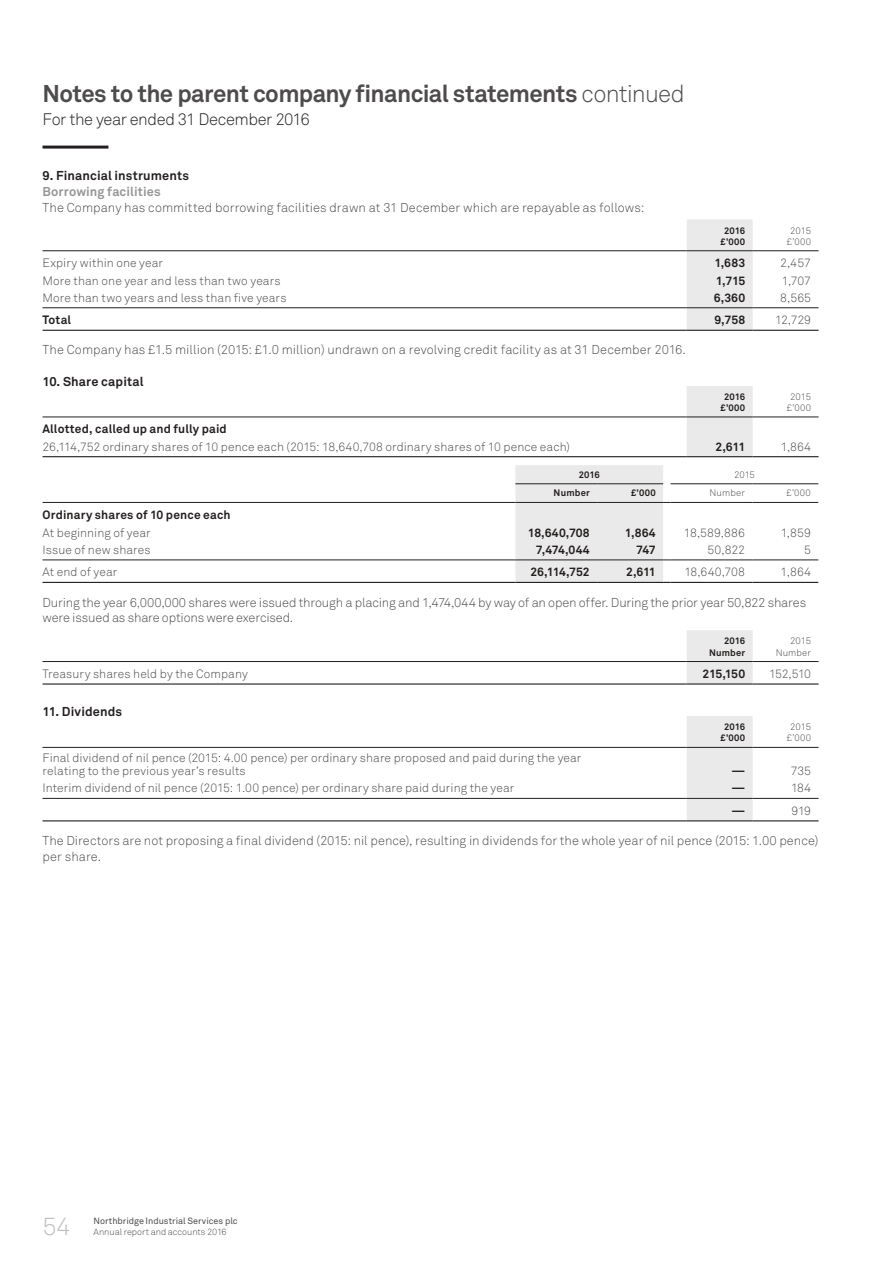
<style>
.page{position:relative;width:893px;height:1263px;background:#fff}
.page>*{position:absolute;margin:0;border:0;box-sizing:border-box;transform-origin:0 0}
.t1{font:300 24.75px "Akkurat Std";color:#c0bfc1}
.t2{font:700 24px "Akkurat Std";letter-spacing:-.025em;color:#4e4b4c}
.t3{font:300 16.5px "Akkurat Std";letter-spacing:-.025em;color:#241f1f}
.t4{font:300 12.75px/15.8px "Akkurat Std";color:#4e4b4c}
.t5{font:700 12.75px "Akkurat Std";letter-spacing:.01em;color:#241f1f}
.t6{font:700 12.75px "Akkurat Std";letter-spacing:.01em;color:#969698}
.t7{font:300 12px/13.5px "Akkurat Std";letter-spacing:.01em;color:#4e4b4c}
.t8{font:700 12px "Akkurat Std";letter-spacing:.01em;color:#241f1f}
.t9{font:700 9.3px "Akkurat Std";letter-spacing:.015em;color:#241f1f}
.t10{font:300 9.3px "Akkurat Std";letter-spacing:.01em;color:#4e4b4c}
.t11{font:9px "Akkurat Std";color:#4e4b4c}
.t12{font:300 9px "Akkurat Std";letter-spacing:-.005em;color:#4e4b4c}
.s1{font-weight:300}
</style>
<div class="page">
<div style="left:687px;top:219px;width:66px;height:111px;background:#ebeaea"></div>
<hr style="left:43px;top:250px;width:644px;height:1px;background:#241f1f">
<hr style="left:687px;top:250px;width:66px;height:1px;background:#241f1f">
<hr style="left:753px;top:250px;width:66px;height:1px;background:#241f1f">
<hr style="left:43px;top:330px;width:644px;height:1px;background:#241f1f">
<hr style="left:687px;top:330px;width:66px;height:1px;background:#241f1f">
<hr style="left:753px;top:330px;width:66px;height:1px;background:#241f1f">
<hr style="left:43px;top:307px;width:644px;height:1px;background:#241f1f">
<hr style="left:687px;top:307px;width:66px;height:1px;background:#241f1f">
<hr style="left:753px;top:307px;width:66px;height:1px;background:#241f1f">
<div style="left:687px;top:386px;width:66px;height:70px;background:#ebeaea"></div>
<hr style="left:43px;top:456px;width:644px;height:1px;background:#241f1f">
<hr style="left:687px;top:456px;width:66px;height:1px;background:#241f1f">
<hr style="left:753px;top:456px;width:66px;height:1px;background:#241f1f">
<hr style="left:43px;top:417px;width:644px;height:1px;background:#241f1f">
<hr style="left:687px;top:417px;width:66px;height:1px;background:#241f1f">
<hr style="left:753px;top:417px;width:66px;height:1px;background:#241f1f">
<hr style="left:671px;top:483px;width:81px;height:1px;background:#241f1f">
<hr style="left:752px;top:483px;width:66px;height:1px;background:#241f1f">
<hr style="left:43px;top:502px;width:472px;height:1px;background:#241f1f">
<hr style="left:671px;top:502px;width:81px;height:1px;background:#241f1f">
<hr style="left:752px;top:502px;width:66px;height:1px;background:#241f1f">
<hr style="left:43px;top:582px;width:472px;height:1px;background:#241f1f">
<hr style="left:671px;top:582px;width:81px;height:1px;background:#241f1f">
<hr style="left:752px;top:582px;width:66px;height:1px;background:#241f1f">
<hr style="left:43px;top:560px;width:472px;height:1px;background:#241f1f">
<svg style="left:515px;top:465px;width:156px;height:118px;background:#e5e4e4"></svg>
<hr style="left:671px;top:560px;width:81px;height:1px;background:#241f1f">
<hr style="left:752px;top:560px;width:66px;height:1px;background:#241f1f">
<div style="left:687px;top:630px;width:66px;height:53px;background:#ebeaea"></div>
<hr style="left:43px;top:683px;width:644px;height:2px;background:#241f1f">
<hr style="left:687px;top:683px;width:66px;height:2px;background:#241f1f">
<hr style="left:753px;top:683px;width:66px;height:2px;background:#241f1f">
<hr style="left:43px;top:661px;width:644px;height:1px;background:#241f1f">
<hr style="left:687px;top:661px;width:66px;height:1px;background:#241f1f">
<hr style="left:753px;top:661px;width:66px;height:1px;background:#241f1f">
<div style="left:687px;top:716px;width:66px;height:104px;background:#ebeaea"></div>
<hr style="left:43px;top:820px;width:644px;height:1px;background:#241f1f">
<hr style="left:687px;top:820px;width:66px;height:1px;background:#241f1f">
<hr style="left:753px;top:820px;width:65px;height:1px;background:#241f1f">
<hr style="left:43px;top:798px;width:644px;height:1px;background:#241f1f">
<hr style="left:687px;top:798px;width:66px;height:1px;background:#241f1f">
<hr style="left:753px;top:798px;width:65px;height:1px;background:#241f1f">
<hr style="left:43px;top:747px;width:644px;height:1px;background:#241f1f">
<hr style="left:687px;top:747px;width:66px;height:1px;background:#241f1f">
<hr style="left:753px;top:747px;width:65px;height:1px;background:#241f1f">
<hr style="left:43px;top:146px;width:65px;height:3px;background:#241f1f">
<h2 class="t2" style="left:43px;top:79px;width:644px">Notes to the parent company financial statements <span class="s1">continued</span></h2>
<h3 class="t3" style="left:43px;top:109px;width:269px">For the year ended 31 December 2016</h3>
<p class="t5" style="left:43px;top:168px;width:148px">9. Financial instruments</p>
<p class="t6" style="left:43px;top:183px;width:120px">Borrowing facilities</p>
<p class="t4" style="left:43px;top:199px;width:603px">The Company has committed borrowing facilities drawn at 31 December which are repayable as follows:</p>
<p class="t9" style="left:724px;top:225px;width:23px">2016</p>
<p class="t10" style="left:790px;top:225px;width:22px">2015</p>
<p class="t9" style="left:721px;top:236px;width:26px">£’000</p>
<p class="t10" style="left:787px;top:236px;width:26px">£’000</p>
<p class="t7" style="left:43px;top:256px;width:122px">Expiry within one year</p>
<p class="t8" style="left:714px;top:256px;width:32px">1,683</p>
<p class="t7" style="left:780px;top:256px;width:32px">2,457</p>
<p class="t7" style="left:43px;top:274px;width:240px">More than one year and less than two years</p>
<p class="t8" style="left:716px;top:273px;width:31px">1,715</p>
<p class="t7" style="left:782px;top:274px;width:31px">1,707</p>
<p class="t7" style="left:43px;top:291px;width:246px">More than two years and less than five years</p>
<p class="t8" style="left:714px;top:290px;width:33px">6,360</p>
<p class="t7" style="left:780px;top:291px;width:32px">8,565</p>
<p class="t8" style="left:43px;top:313px;width:30px">Total</p>
<p class="t8" style="left:714px;top:313px;width:32px">9,758</p>
<p class="t7" style="left:775px;top:313px;width:37px">12,729</p>
<p class="t4" style="left:43px;top:342px;width:645px">The Company has £1.5 million (2015: £1.0 million) undrawn on a revolving credit facility as at 31 December 2016.</p>
<p class="t5" style="left:43px;top:374px;width:103px">10. Share capital</p>
<p class="t9" style="left:724px;top:391px;width:23px">2016</p>
<p class="t10" style="left:790px;top:391px;width:22px">2015</p>
<p class="t9" style="left:721px;top:402px;width:26px">£’000</p>
<p class="t10" style="left:787px;top:402px;width:26px">£’000</p>
<p class="t8" style="left:43px;top:422px;width:186px">Allotted, called up and fully paid</p>
<p class="t7" style="left:43px;top:440px;width:529px">26,114,752 ordinary shares of 10 pence each (2015: 18,640,708 ordinary shares of 10 pence each)</p>
<p class="t8" style="left:715px;top:439px;width:31px">2,611</p>
<p class="t7" style="left:781px;top:440px;width:32px">1,864</p>
<p class="t9" style="left:579px;top:469px;width:23px">2016</p>
<p class="t10" style="left:734px;top:469px;width:22px">2015</p>
<p class="t9" style="left:554px;top:487px;width:38px">Number</p>
<p class="t9" style="left:631px;top:487px;width:26px">£’000</p>
<p class="t10" style="left:709px;top:488px;width:37px">Number</p>
<p class="t10" style="left:787px;top:488px;width:26px">£’000</p>
<p class="t8" style="left:43px;top:508px;width:190px">Ordinary shares of 10 pence each</p>
<p class="t7" style="left:43px;top:526px;width:110px">At beginning of year</p>
<p class="t8" style="left:528px;top:525px;width:63px">18,640,708</p>
<p class="t8" style="left:625px;top:525px;width:32px">1,864</p>
<p class="t7" style="left:684px;top:526px;width:63px">18,589,886</p>
<p class="t7" style="left:781px;top:526px;width:32px">1,859</p>
<p class="t7" style="left:43px;top:543px;width:110px">Issue of new shares</p>
<p class="t8" style="left:536px;top:542px;width:55px">7,474,044</p>
<p class="t8" style="left:636px;top:542px;width:21px">747</p>
<p class="t7" style="left:707px;top:543px;width:39px">50,822</p>
<p class="t7" style="left:804px;top:543px;width:8px">5</p>
<p class="t7" style="left:43px;top:565px;width:76px">At end of year</p>
<p class="t8" style="left:530px;top:565px;width:61px">26,114,752</p>
<p class="t8" style="left:626px;top:565px;width:31px">2,611</p>
<p class="t7" style="left:684px;top:565px;width:62px">18,640,708</p>
<p class="t7" style="left:781px;top:565px;width:32px">1,864</p>
<p class="t4" style="left:43px;top:594px;width:765px">During the year 6,000,000 shares were issued through a placing and 1,474,044 by way of an open offer. During the prior year 50,822 shares were issued as share options were exercised.</p>
<p class="t9" style="left:724px;top:635px;width:23px">2016</p>
<p class="t10" style="left:790px;top:636px;width:22px">2015</p>
<p class="t9" style="left:709px;top:646px;width:38px">Number</p>
<p class="t10" style="left:776px;top:647px;width:37px">Number</p>
<p class="t7" style="left:43px;top:667px;width:207px">Treasury shares held by the Company</p>
<p class="t8" style="left:703px;top:666px;width:44px">215,150</p>
<p class="t7" style="left:769px;top:667px;width:44px">152,510</p>
<p class="t5" style="left:43px;top:704px;width:81px">11. Dividends</p>
<p class="t9" style="left:724px;top:721px;width:23px">2016</p>
<p class="t10" style="left:790px;top:721px;width:22px">2015</p>
<p class="t9" style="left:721px;top:732px;width:26px">£’000</p>
<p class="t10" style="left:787px;top:733px;width:26px">£’000</p>
<p class="t7" style="left:43px;top:751px;width:540px">Final dividend of nil pence (2015: 4.00 pence) per ordinary share proposed and paid during the year relating to the previous year’s results</p>
<p class="t8" style="left:731px;top:763px;width:15px">—</p>
<p class="t7" style="left:791px;top:764px;width:22px">735</p>
<p class="t7" style="left:43px;top:781px;width:473px">Interim dividend of nil pence (2015: 1.00 pence) per ordinary share paid during the year</p>
<p class="t8" style="left:731px;top:781px;width:15px">—</p>
<p class="t7" style="left:791px;top:781px;width:22px">184</p>
<p class="t8" style="left:731px;top:803px;width:15px">—</p>
<p class="t7" style="left:791px;top:804px;width:21px">919</p>
<p class="t4" style="left:43px;top:833px;width:777px">The Directors are not proposing a final dividend (2015: nil pence), resulting in dividends for the whole year of nil pence (2015: 1.00 pence) per share.</p>
<p class="t11" style="left:94px;top:1216px;width:146px">Northbridge Industrial Services plc</p>
<h1 class="t1" style="left:43px;top:1212px;width:29px">54</h1>
<p class="t12" style="left:94px;top:1227px;width:135px">Annual report and accounts 2016</p>
</div>
